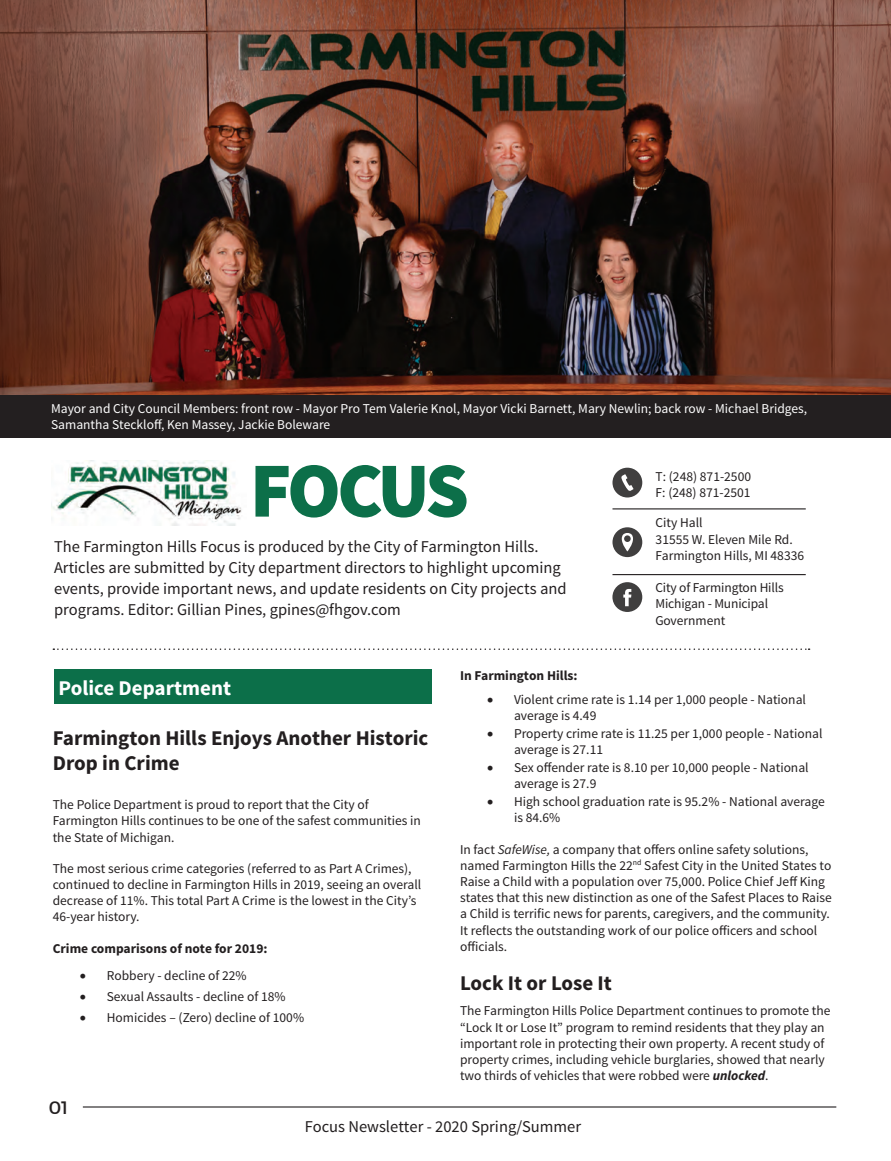
<style>
.page{position:relative;width:891px;height:1161px;background:#fff}
.page>*{position:absolute;margin:0;border:0;box-sizing:border-box;transform-origin:0 0}
.t1{font:900 78px "Source Sans Pro";letter-spacing:-.06em;color:#0c6f49}
.No_Spacing{font:700 21px/25.2px "Source Sans Pro";color:#231f20}
.t2{font:700 21px "Source Sans Pro";color:#fff}
.t3{font:18px "Montserrat";color:#231f20}
.t4{font:16.5px/21px "Source Sans Pro";color:#231f20}
.t5{font:16.5px "Source Sans Pro";color:#221e1f}
.No_Spacing-2{font:13.5px/16.2px "Source Sans Pro";color:#231f20}
.t6{font:13.5px/16.2px "Source Sans Pro";color:#fff}
.No_Spacing-3{font:700 13.5px "Source Sans Pro";color:#231f20}
.s1{font-style:italic}
.s2{font-weight:700;font-style:italic}
</style>
<div class="page">
<hr style="left:83px;top:1106px;width:753px;height:2px;background:#231f20">
<img style="left:0;top:0;width:891px;height:396px">
<div style="left:612px;top:468px;width:30px;height:30px;background:#403f3f;border-radius:50%"></div>
<svg style="left:621px;top:474px;width:13px;height:17px"></svg>
<div style="left:612px;top:527px;width:30px;height:30px;background:#403f3f;border-radius:50%"></div>
<svg style="left:622px;top:533px;width:11px;height:18px"></svg>
<svg style="left:612px;top:582px;width:30px;height:30px"></svg>
<hr style="left:612px;top:508px;width:194px;height:1px;background:#231f20">
<hr style="left:612px;top:574px;width:194px;height:1px;background:#231f20">
<svg style="left:53px;top:648px;width:757px;height:2px"></svg>
<img style="left:51px;top:460px;width:191px;height:65px">
<div style="left:54px;top:669px;width:378px;height:35px;background:#0c6f49"></div>
<div style="left:0;top:396px;width:891px;height:42px;background:#231f20"></div>
<p class="t6" style="left:51px;top:401px;width:758px">Mayor and City Council Members: front row - Mayor Pro Tem Valerie Knol, Mayor Vicki Barnett, Mary Newlin; back row - Michael Bridges,<br>Samantha Steckloff, Ken Massey, Jackie Boleware</p>
<p class="t1" style="left:250px;top:440px;width:221px">FOCUS</p>
<p class="t4" style="left:54px;top:536px;width:514px">The Farmington Hills Focus is produced by the City of Farmington Hills.<br>Articles are submitted by City department directors to highlight upcoming events, provide important news, and update residents on City projects and programs. Editor: Gillian Pines, gpines@fhgov.com</p>
<p class="No_Spacing-2" style="left:656px;top:468px;width:97px">T: (248) 871-2500</p>
<p class="No_Spacing-2" style="left:656px;top:485px;width:96px">F: (248) 871-2501</p>
<p class="No_Spacing-2" style="left:656px;top:515px;width:49px">City Hall</p>
<p class="No_Spacing-2" style="left:656px;top:531px;width:139px">31555 W. Eleven Mile Rd.</p>
<p class="No_Spacing-2" style="left:656px;top:548px;width:150px">Farmington Hills, MI 48336</p>
<p class="No_Spacing-2" style="left:655px;top:580px;width:130px">City of Farmington Hills<br>Michigan - Municipal</p>
<p class="No_Spacing-2" style="left:655px;top:612px;width:71px">Government</p>
<p class="t2" style="left:58px;top:674px;width:174px">Police Department</p>
<p class="No_Spacing" style="left:53px;top:726px;width:377px">Farmington Hills Enjoys Another Historic<br>Drop in Crime</p>
<p class="No_Spacing-2" style="left:53px;top:797px;width:370px">The Police Department is proud to report that the City of<br>Farmington Hills continues to be one of the safest communities in the State of Michigan.</p>
<p class="No_Spacing-2" style="left:53px;top:860px;width:370px">The most serious crime categories (referred to as Part A Crimes), continued to decline in Farmington Hills in 2019, seeing an overall decrease of 11%. This total Part A Crime is the lowest in the City’s 46-year history.</p>
<p class="No_Spacing-3" style="left:53px;top:939px;width:216px">Crime comparisons of note for 2019:</p>
<p class="No_Spacing-2" style="left:80px;top:967px;width:168px">• Robbery - decline of 22%</p>
<p class="No_Spacing-2" style="left:80px;top:988px;width:207px">• Sexual Assaults - decline of 18%</p>
<p class="No_Spacing-2" style="left:80px;top:1009px;width:226px">• Homicides – (Zero) decline of 100%</p>
<h3 class="t3" style="left:49px;top:1097px;width:21px">01</h3>
<p class="No_Spacing-3" style="left:460px;top:666px;width:119px">In Farmington Hills:</p>
<p class="No_Spacing-2" style="left:514px;top:691px;width:293px;text-indent:-27px">• Violent crime rate is 1.14 per 1,000 people - National average is 4.49</p>
<p class="No_Spacing-2" style="left:514px;top:725px;width:310px;text-indent:-27px">• Property crime rate is 11.25 per 1,000 people - National average is 27.11</p>
<p class="No_Spacing-2" style="left:514px;top:760px;width:296px;text-indent:-27px">• Sex offender rate is 8.10 per 10,000 people - National average is 27.9</p>
<p class="No_Spacing-2" style="left:514px;top:794px;width:312px;text-indent:-27px">• High school graduation rate is 95.2% - National average is 84.6%</p>
<p class="No_Spacing-2" style="left:460px;top:841px;width:373px">In fact <span class="s1">SafeWise,</span> a company that offers online safety solutions, named Farmington Hills the 22<sup>nd</sup> Safest City in the United States to Raise a Child with a population over 75,000. Police Chief Jeff King states that this new distinction as one of the Safest Places to Raise a Child is terrific news for parents, caregivers, and the community.<br>It reflects the outstanding work of our police officers and school officials.</p>
<p class="No_Spacing" style="left:460px;top:971px;width:153px">Lock It or Lose It</p>
<p class="No_Spacing-2" style="left:460px;top:1003px;width:372px">The Farmington Hills Police Department continues to promote the “Lock It or Lose It” program to remind residents that they play an important role in protecting their own property. A recent study of property crimes, including vehicle burglaries, showed that nearly two thirds of vehicles that were robbed were <span class="s2">unlocked</span>.</p>
<p class="t5" style="left:305px;top:1116px;width:278px">Focus Newsletter - 2020 Spring/Summer</p>
</div>
